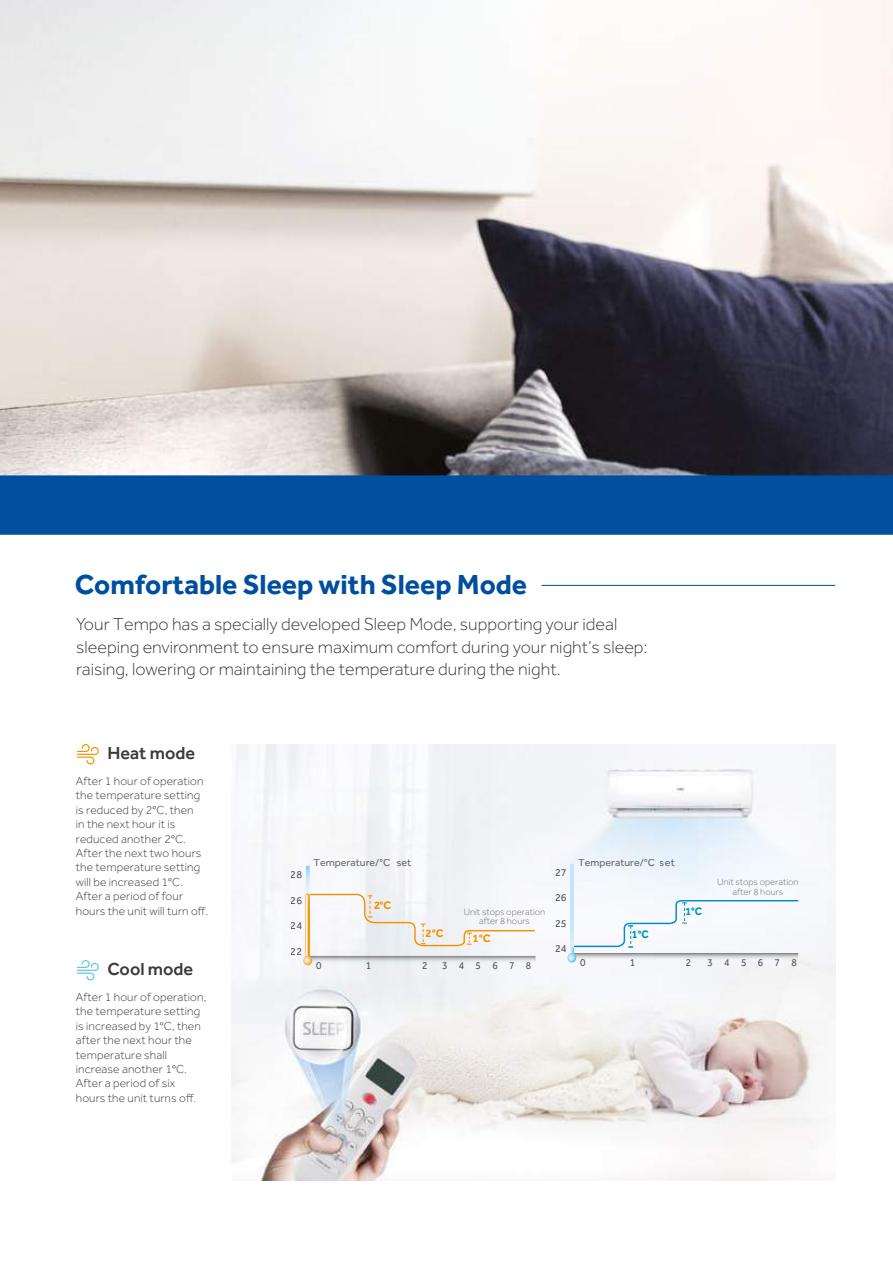
<style>
.page{position:relative;width:893px;height:1263px;background:#fff}
.page>*{position:absolute;margin:0;border:0;box-sizing:border-box;transform-origin:0 0}
.t1{font:700 28.5px "Effra";color:#004e9e}
.t2{font:300 18px/22.5px "Effra";color:#3a3a39}
.t3{font:500 18px "Effra";color:#3a3a39}
.t4{font:300 12px/14.4px "Effra";letter-spacing:.01em;color:#3a3a39}
.t5{font:700 11.4px "Effra";color:#f49200}
.t6{font:700 11.25px "Effra";color:#0093be;scale:.93 1}
.t7{font:10.65px "Effra";color:#706f6f}
.t8{font:10.65px "Effra";color:#565655;scale:.93 1}
.t9{font:10.65px "Effra";color:#565655}
.t10{font:300 9.45px/9.9px "Effra";color:#706f6f;text-align:center}
</style>
<div class="page">
<img style="left:0;top:0;width:893px;height:475px">
<div style="left:0;top:475px;width:893px;height:60px;background:#004e9e"></div>
<svg style="left:76px;top:744px;width:23px;height:21px"></svg>
<svg style="left:76px;top:960px;width:23px;height:21px"></svg>
<img style="left:231px;top:744px;width:604px;height:436px">
<svg style="left:310px;top:956px;width:226px;height:8px;background:#cdced1"></svg>
<div style="left:305px;top:893px;width:5px;height:67px;background:#f49200;border-radius:2px"></div>
<hr style="left:306px;top:895px;width:2px;height:61px;background:#fff">
<svg style="left:303px;top:956px;width:9px;height:9px"></svg>
<svg style="left:567px;top:953px;width:9px;height:10px"></svg>
<svg style="left:570px;top:863px;width:230px;height:98px"></svg>
<hr style="left:541px;top:585px;width:294px;height:1px;background:#004e9e">
<svg style="left:305px;top:865px;width:231px;height:82px"></svg>
<h1 class="t1" style="left:75px;top:572px;width:454px">Comfortable Sleep with Sleep Mode</h1>
<h2 class="t2" style="left:76px;top:614px;width:573px">Your Tempo has a specially developed Sleep Mode, supporting your ideal sleeping environment to ensure maximum comfort during your night’s sleep: raising, lowering or maintaining the temperature during the night.</h2>
<h2 class="t3" style="left:107px;top:746px;width:89px">Heat mode</h2>
<p class="t4" style="left:76px;top:775px;width:134px">After 1 hour of operation the temperature setting is reduced by 2°C, then<br>in the next hour it is reduced another 2°C.<br>After the next two hours the temperature setting will be increased 1°C.<br>After a period of four hours the unit will turn off.</p>
<p class="t9" style="left:291px;top:868px;width:13px">28</p>
<p class="t9" style="left:291px;top:894px;width:13px">26</p>
<p class="t9" style="left:291px;top:919px;width:13px">24</p>
<p class="t9" style="left:291px;top:945px;width:13px">22</p>
<p class="t7" style="left:314px;top:859px;width:99px">Temperature/°C set</p>
<p class="t5" style="left:374px;top:901px;width:19px">2°C</p>
<p class="t5" style="left:425px;top:928px;width:19px">2°C</p>
<p class="t10" style="left:464px;top:906px;width:83px">Unit stops operation after 8 hours</p>
<p class="t9" style="left:555px;top:866px;width:13px">27</p>
<p class="t9" style="left:555px;top:891px;width:13px">26</p>
<p class="t9" style="left:555px;top:917px;width:13px">25</p>
<p class="t9" style="left:555px;top:942px;width:13px">24</p>
<p class="t7" style="left:578px;top:859px;width:98px">Temperature/°C set</p>
<p class="t6" style="left:632px;top:929px;width:19px">1°C</p>
<p class="t6" style="left:685px;top:907px;width:19px">1°C</p>
<p class="t10" style="left:717px;top:877px;width:83px">Unit stops operation after 8 hours</p>
<h2 class="t3" style="left:107px;top:962px;width:87px">Cool mode</h2>
<p class="t4" style="left:76px;top:991px;width:132px">After 1 hour of operation, the temperature setting is increased by 1°C, then after the next hour the temperature shall increase another 1°C.<br>After a period of six hours the unit turns off.</p>
<p class="t8" style="left:316px;top:959px;width:7px">0</p>
<p class="t8" style="left:366px;top:959px;width:7px">1</p>
<p class="t8" style="left:422px;top:959px;width:7px">2</p>
<p class="t8" style="left:442px;top:959px;width:98px">3 4 5 6 7 8</p>
<p class="t8" style="left:580px;top:956px;width:7px">0</p>
<p class="t8" style="left:630px;top:956px;width:7px">1</p>
<p class="t8" style="left:686px;top:956px;width:7px">2</p>
<p class="t8" style="left:707px;top:956px;width:98px">3 4 5 6 7 8</p>
</div>
